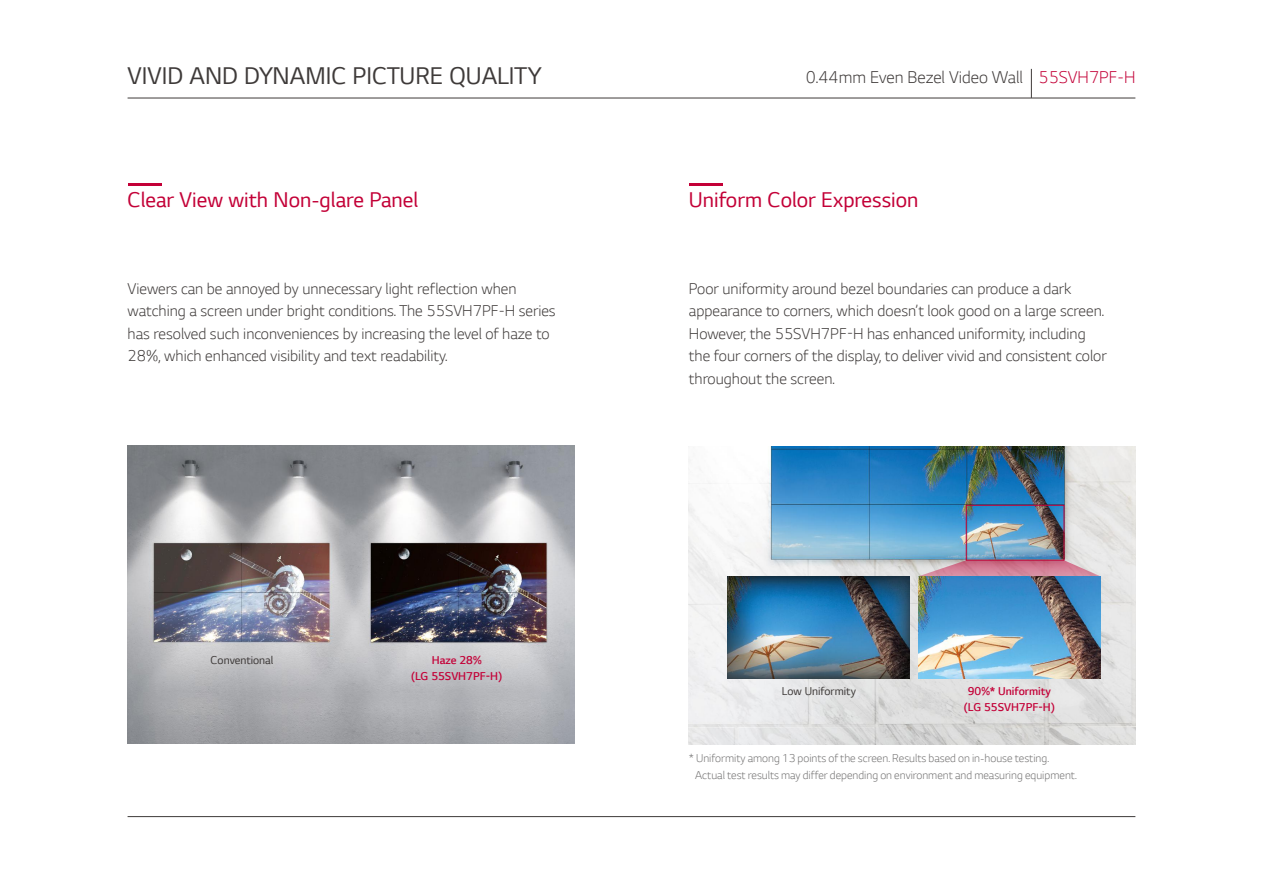
<style>
.page{position:relative;width:1263px;height:893px;background:#fff}
.page>*{position:absolute;margin:0;border:0;box-sizing:border-box;transform-origin:0 0}
.t1{font:25.5px "LG Smart";color:#3e3a39}
.t2{font:22.5px "LG Smart";color:#c30037}
.t3{font:300 18px "LG Smart";color:#3e3a39}
.t4{font:300 16.5px/22.5px "LG Smart";color:#3e3a39}
.t5{font:300 12px/16.5px "LG Smart";color:#727171}
.t6{font:300 12px/15.9px "LG Smart";color:#c30037;text-align:center}
.t7{font:12px "LG Smart";color:#3e3a39}
.s1{color:#c30037}
</style>
<div class="page">
<svg style="left:1031px;top:69px;width:1px;height:29px"></svg>
<hr style="left:128px;top:98px;width:1007px;height:1px;background:#3e3a39">
<hr style="left:128px;top:816px;width:1007px;height:1px;background:#3e3a39">
<hr style="left:689px;top:183px;width:34px;height:2px;background:#c30037">
<hr style="left:128px;top:183px;width:33px;height:2px;background:#c30037">
<img style="left:128px;top:446px;width:446px;height:297px">
<img style="left:689px;top:446px;width:446px;height:298px">
<div style="left:966px;top:505px;width:98px;height:56px;border:1px solid #c30037"></div>
<img style="left:728px;top:576px;width:182px;height:102px">
<svg style="left:918px;top:560px;width:182px;height:16px"></svg>
<img style="left:918px;top:576px;width:182px;height:102px">
<h1 class="t1" style="left:128px;top:59px;width:416px">VIVID AND DYNAMIC PICTURE QUALITY</h1>
<p class="t3" style="left:806px;top:65px;width:331px">0.44mm Even Bezel Video Wall <span class="s1">55SVH7PF-H</span></p>
<h2 class="t2" style="left:128px;top:185px;width:292px">Clear View with Non-glare Panel</h2>
<h2 class="t2" style="left:689px;top:185px;width:231px">Uniform Color Expression</h2>
<p class="t4" style="left:128px;top:277px;width:430px">Viewers can be annoyed by unnecessary light reflection when watching a screen under bright conditions. The 55SVH7PF-H series has resolved such inconveniences by increasing the level of haze to 28%, which enhanced visibility and text readability.</p>
<p class="t7" style="left:211px;top:652px;width:64px">Conventional</p>
<p class="t6" style="left:411px;top:652px;width:93px">Haze 28%<br>(LG 55SVH7PF-H)</p>
<p class="t4" style="left:689px;top:276px;width:419px">Poor uniformity around bezel boundaries can produce a dark appearance to corners, which doesn’t look good on a large screen.<br>However, the 55SVH7PF-H has enhanced uniformity, including the four corners of the display, to deliver vivid and consistent color throughout the screen.</p>
<p class="t7" style="left:782px;top:683px;width:75px">Low Uniformity</p>
<p class="t6" style="left:964px;top:683px;width:93px">90%* Uniformity (LG 55SVH7PF-H)</p>
<p class="t5" style="left:695px;top:750px;width:383px;text-indent:-6px">* Uniformity among 13 points of the screen. Results based on in-house testing.<br>Actual test results may differ depending on environment and measuring equipment.</p>
</div>
